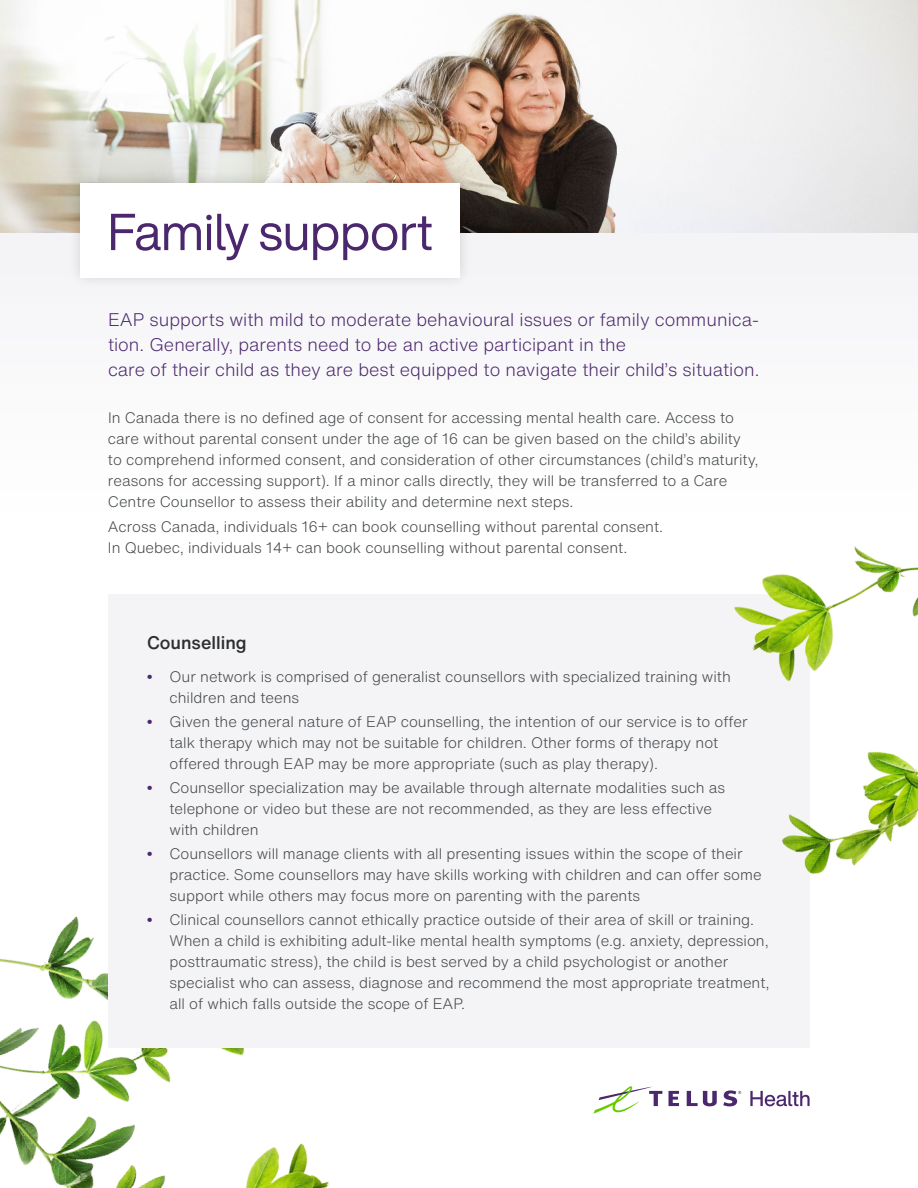
<style>
.page{position:relative;width:918px;height:1188px;background:#fff}
.page>*{position:absolute;margin:0;border:0;box-sizing:border-box;transform-origin:0 0}
.t1{font:51px "Helvetica Now Display";color:#4b286d}
.t2{font:300 18px/25.2px "Helvetica Now Text";color:#4b286d}
.t3{font:500 18px "Helvetica Now Text";color:#2c2e30}
.t4{font:300 15px/21px "Helvetica Now Text";color:#414547}
.s1{font-family:"Arial";font-weight:700;color:#4b286d}
</style>
<div class="page">
<div style="left:0;top:0;width:918px;height:687px;background:#fbfbfc"></div>
<img style="left:0;top:0;width:918px;height:233px">
<div style="left:68px;top:170px;width:405px;height:120px;background:#000;opacity:.15"></div>
<div style="left:81px;top:183px;width:379px;height:94px;background:#fff"></div>
<img style="left:0;top:916px;width:329px;height:272px">
<div style="left:108px;top:594px;width:702px;height:454px;background:#f4f4f7"></div>
<img style="left:662px;top:546px;width:256px;height:557px">
<svg style="left:669px;top:1091px;width:10px;height:15px"></svg>
<svg style="left:687px;top:1091px;width:30px;height:15px"></svg>
<svg style="left:594px;top:1086px;width:68px;height:28px"></svg>
<svg style="left:723px;top:1090px;width:18px;height:16px"></svg>
<svg style="left:750px;top:1091px;width:60px;height:15px"></svg>
<h1 class="t1" style="left:108px;top:197px;width:327px">Family support</h1>
<p class="t2" style="left:108px;top:307px;width:653px">EAP supports with mild to moderate behavioural issues or family communica&shy;tion. Generally, parents need to be an active participant in the<br>care of their child as they are best equipped to navigate their child’s situation.</p>
<p class="t4" style="left:108px;top:407px;width:652px">In Canada there is no defined age of consent for accessing mental health care. Access to care without parental consent under the age of 16 can be given based on the child’s ability to comprehend informed consent, and consideration of other circumstances (child’s maturity, reasons for accessing support). If a minor calls directly, they will be transferred to a Care Centre Counsellor to assess their ability and determine next steps.</p>
<p class="t4" style="left:108px;top:516px;width:557px">Across Canada, individuals 16+ can book counselling without parental consent.<br>In Quebec, individuals 14+ can book counselling without parental consent.</p>
<p class="t3" style="left:147px;top:630px;width:101px">Counselling</p>
<p class="t4" style="left:170px;top:666px;width:563px;text-indent:-22px"><span class="s1">•</span> Our network is comprised of generalist counsellors with specialized training with children and teens</p>
<p class="t4" style="left:170px;top:711px;width:580px;text-indent:-22px"><span class="s1">•</span> Given the general nature of EAP counselling, the intention of our service is to offer talk therapy which may not be suitable for children. Other forms of therapy not offered through EAP may be more appropriate (such as play therapy).</p>
<p class="t4" style="left:170px;top:777px;width:557px;text-indent:-22px"><span class="s1">•</span> Counsellor specialization may be available through alternate modalities such as telephone or video but these are not recommended, as they are less effective with children</p>
<p class="t4" style="left:170px;top:843px;width:594px;text-indent:-22px"><span class="s1">•</span> Counsellors will manage clients with all presenting issues within the scope of their practice. Some counsellors may have skills working with children and can offer some support while others may focus more on parenting with the parents</p>
<p class="t4" style="left:170px;top:909px;width:602px;text-indent:-22px"><span class="s1">•</span> Clinical counsellors cannot ethically practice outside of their area of skill or training.<br>When a child is exhibiting adult-like mental health symptoms (e.g. anxiety, depression, posttraumatic stress), the child is best served by a child psychologist or another specialist who can assess, diagnose and recommend the most appropriate treatment, all of which falls outside the scope of EAP.</p>
</div>
